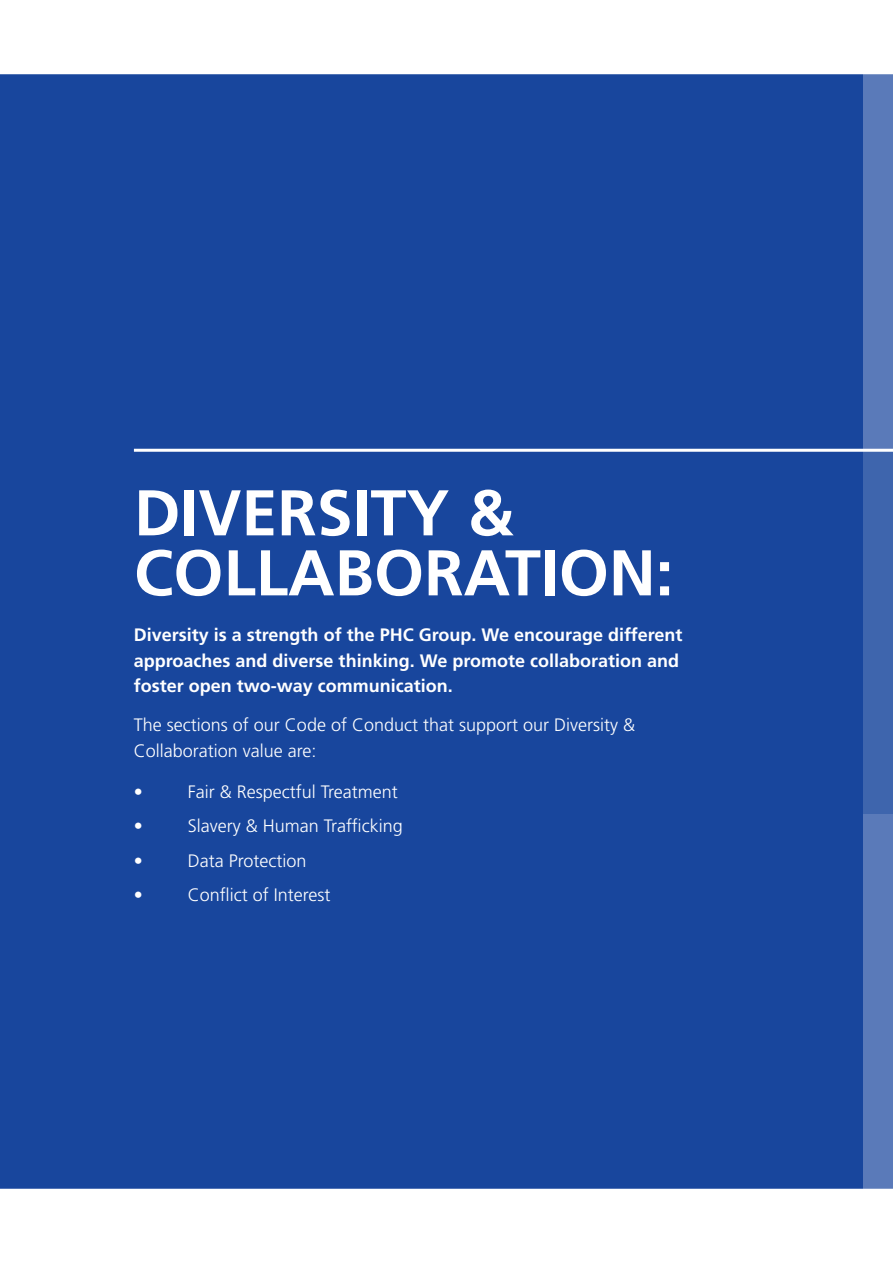
<style>
.page{position:relative;width:893px;height:1263px;background:#fff}
.page>*{position:absolute;margin:0;border:0;box-sizing:border-box;transform-origin:0 0}
.t1{font:700 64.5px/60px "Frutiger LT Std";color:#fff}
.t2{font:300 18px/25.5px "Frutiger LT Std";color:#fff}
.t3{font:700 18px/25.5px "Frutiger LT Std";color:#fff}
</style>
<div class="page">
<div style="left:0;top:74px;width:863px;height:1115px;background:#18469d"></div>
<div style="left:863px;top:74px;width:30px;height:376px;background:#5a7ab9"></div>
<div style="left:863px;top:444px;width:30px;height:376px;background:#3e65ad"></div>
<div style="left:863px;top:814px;width:30px;height:376px;background:#5a7ab9"></div>
<hr style="left:134px;top:449px;width:759px;height:3px;background:#fff">
<h1 class="t1" style="left:134px;top:483px;width:541px">DIVERSITY &amp;<br>COLLABORATION:</h1>
<p class="t3" style="left:134px;top:622px;width:550px">Diversity is a strength of the PHC Group. We encourage different approaches and diverse thinking. We promote collaboration and foster open two-way communication.</p>
<p class="t2" style="left:134px;top:712px;width:503px">The sections of our Code of Conduct that support our Diversity &amp;<br>Collaboration value are:</p>
<p class="t2" style="left:134px;top:779px;width:10px">•</p>
<p class="t2" style="left:188px;top:779px;width:212px">Fair &amp; Respectful Treatment</p>
<p class="t2" style="left:134px;top:814px;width:10px">•</p>
<p class="t2" style="left:188px;top:814px;width:217px">Slavery &amp; Human Trafficking</p>
<p class="t2" style="left:134px;top:848px;width:10px">•</p>
<p class="t2" style="left:188px;top:848px;width:120px">Data Protection</p>
<p class="t2" style="left:134px;top:883px;width:10px">•</p>
<p class="t2" style="left:188px;top:883px;width:144px">Conflict of Interest</p>
</div>
